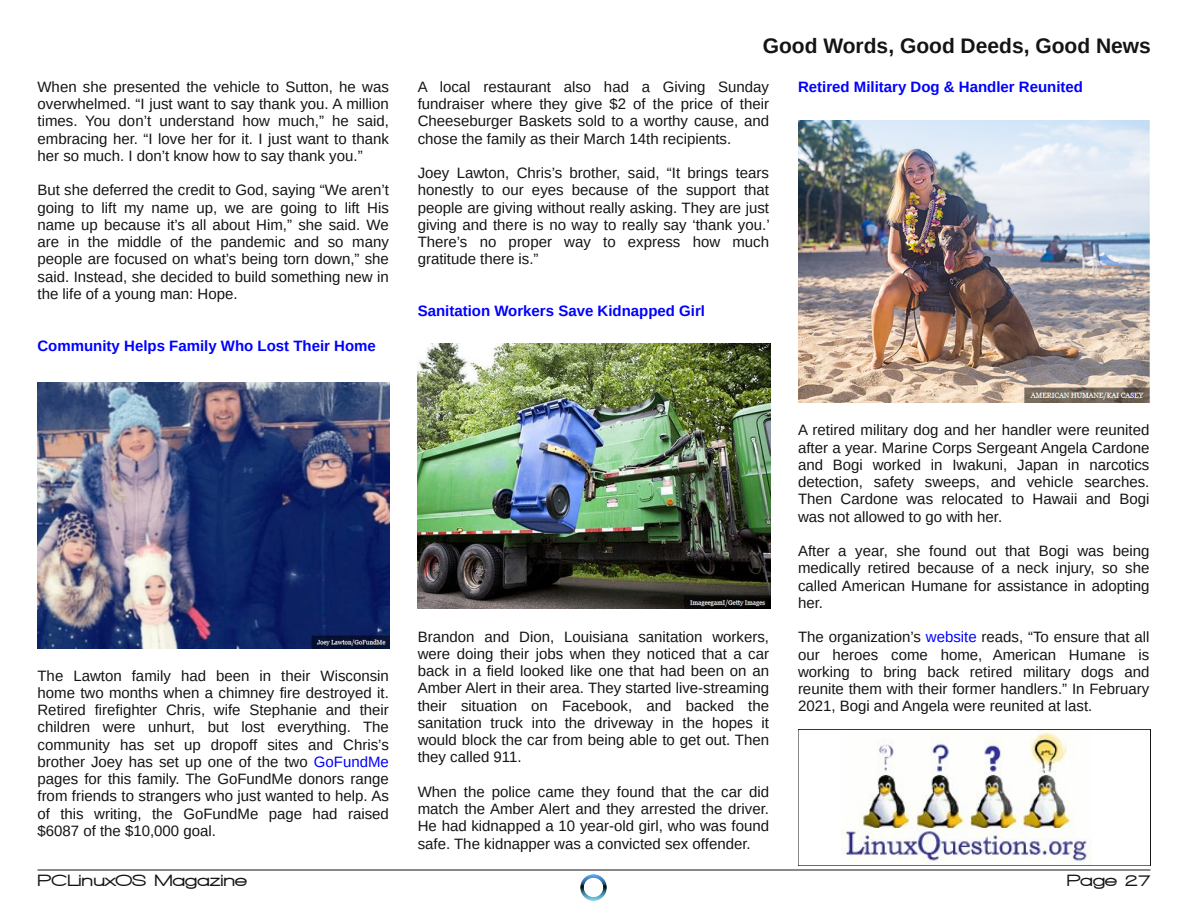
<style>
.page{position:relative;width:1188px;height:918px;background:#fff}
.page>*{position:absolute;margin:0;border:0;box-sizing:border-box;transform-origin:0 0}
.t1{font:700 21px "Liberation Sans";color:#161413}
.t2{font:900 16.5px "Walkway Expand";color:#161413}
.t3{font:15px/17.2px "Liberation Sans";color:#161413;text-align:justify}
.t4{font:700 15px "Liberation Sans";color:#00f}
.s1{color:#00f}
</style>
<div class="page">
<hr style="left:38px;top:870px;width:1112px;height:1px;background:#161413">
<img style="left:580px;top:874px;width:27px;height:27px">
<img style="left:38px;top:383px;width:352px;height:265px">
<img style="left:418px;top:344px;width:352px;height:265px">
<img style="left:798px;top:120px;width:352px;height:283px">
<div style="left:798px;top:729px;width:352px;height:137px;border:1px solid #161413"></div>
<img style="left:842px;top:731px;width:249px;height:133px">
<p class="t3" style="left:38px;top:78px;width:353px">When she presented the vehicle to Sutton, he was overwhelmed. “I just want to say thank you. A million times. You don’t understand how much,” he said, embracing her. “I love her for it. I just want to thank her so much. I don’t know how to say thank you.”</p>
<p class="t3" style="left:38px;top:182px;width:353px">But she deferred the credit to God, saying “We aren’t going to lift my name up, we are going to lift His name up because it’s all about Him,” she said. We are in the middle of the pandemic and so many people are focused on what’s being torn down,” she said. Instead, she decided to build something new in the life of a young man: Hope.</p>
<p class="t4" style="left:38px;top:337px;width:340px">Community Helps Family Who Lost Their Home</p>
<p class="t3" style="left:38px;top:667px;width:353px">The Lawton family had been in their Wisconsin home two months when a chimney fire destroyed it.<br>Retired firefighter Chris, wife Stephanie and their children were unhurt, but lost everything. The community has set up dropoff sites and Chris’s brother Joey has set up one of the two <span class="s1">GoFundMe </span>pages for this family. The GoFundMe donors range from friends to strangers who just wanted to help. As of this writing, the GoFundMe page had raised $6087 of the $10,000 goal.</p>
<h1 class="t1" style="left:763px;top:34px;width:390px">Good Words, Good Deeds, Good News</h1>
<p class="t3" style="left:418px;top:78px;width:353px">A local restaurant also had a Giving Sunday fundraiser where they give $2 of the price of their Cheeseburger Baskets sold to a worthy cause, and chose the family as their March 14th recipients.</p>
<p class="t3" style="left:418px;top:164px;width:353px">Joey Lawton, Chris’s brother, said, “It brings tears honestly to our eyes because of the support that people are giving without really asking. They are just giving and there is no way to really say ‘thank you.’ There’s no proper way to express how much gratitude there is.”</p>
<p class="t4" style="left:418px;top:303px;width:289px">Sanitation Workers Save Kidnapped Girl</p>
<p class="t4" style="left:798px;top:78px;width:287px">Retired Military Dog &amp; Handler Reunited</p>
<p class="t3" style="left:418px;top:628px;width:353px">Brandon and Dion, Louisiana sanitation workers, were doing their jobs when they noticed that a car back in a field looked like one that had been on an Amber Alert in their area. They started live-streaming their situation on Facebook, and backed the sanitation truck into the driveway in the hopes it would block the car from being able to get out. Then they called 911.</p>
<p class="t3" style="left:418px;top:783px;width:353px">When the police came they found that the car did match the Amber Alert and they arrested the driver.<br>He had kidnapped a 10 year-old girl, who was found safe. The kidnapper was a convicted sex offender.</p>
<p class="t3" style="left:798px;top:422px;width:353px">A retired military dog and her handler were reunited after a year. Marine Corps Sergeant Angela Cardone and Bogi worked in Iwakuni, Japan in narcotics detection, safety sweeps, and vehicle searches.<br>Then Cardone was relocated to Hawaii and Bogi was not allowed to go with her.</p>
<p class="t3" style="left:798px;top:542px;width:353px">After a year, she found out that Bogi was being medically retired because of a neck injury, so she called American Humane for assistance in adopting her.</p>
<p class="t3" style="left:798px;top:629px;width:353px">The organization’s <span class="s1">website</span> reads, “To ensure that all our heroes come home, American Humane is working to bring back retired military dogs and reunite them with their former handlers.” In February 2021, Bogi and Angela were reunited at last.</p>
<p class="t2" style="left:38px;top:871px;width:211px">PCLinuxOS Magazine</p>
<p class="t2" style="left:1067px;top:871px;width:86px">Page 27</p>
</div>
